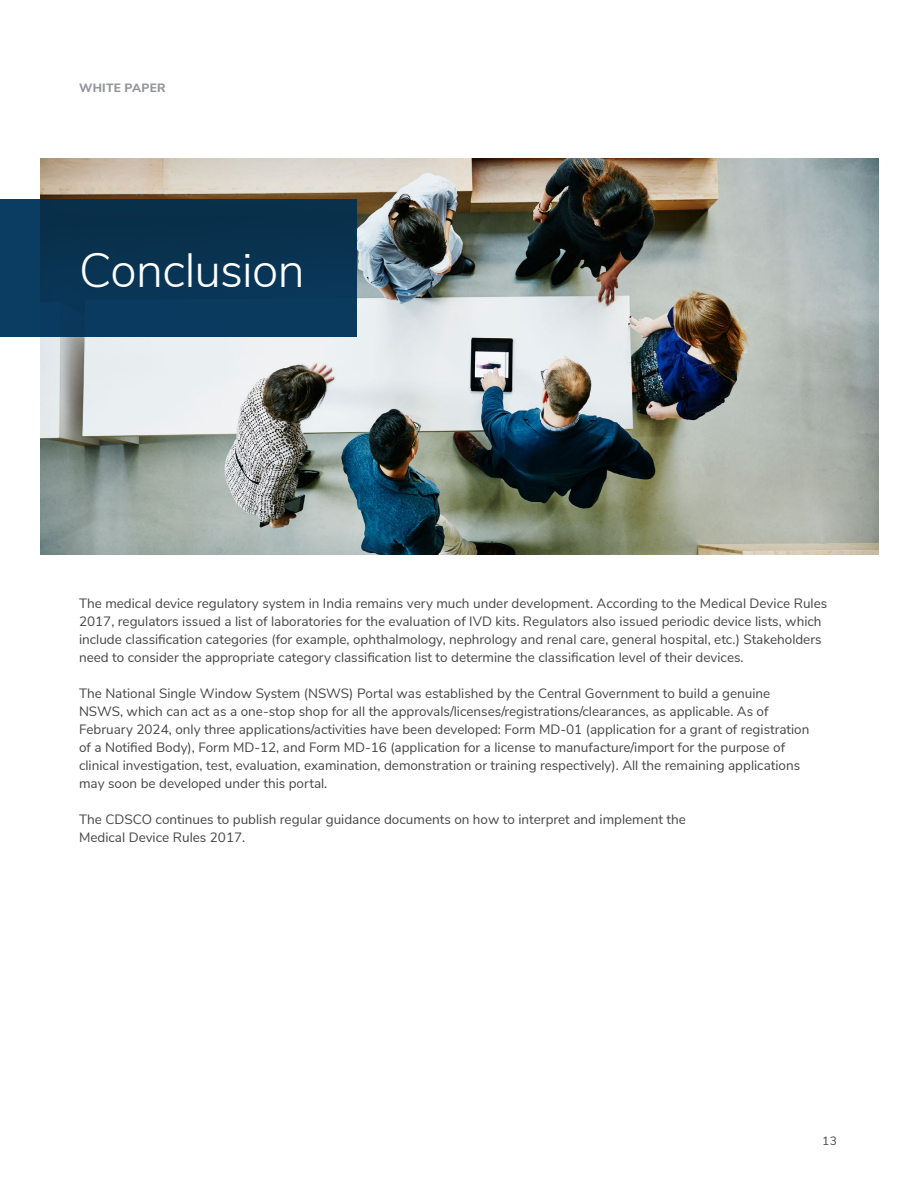
<style>
.page{position:relative;width:918px;height:1188px;background:#fff}
.page>*{position:absolute;margin:0;border:0;box-sizing:border-box;transform-origin:0 0}
.t1{font:300 48px "Nunito Sans";letter-spacing:-.015em;color:#fff}
.t2{font:13.5px/18px "Nunito Sans";color:#454545}
.t3{font:800 12px "Nunito Sans";letter-spacing:.025em;color:#939598}
.t4{font:12px "Nunito Sans";color:#454545}
</style>
<div class="page">
<img style="left:41px;top:158px;width:837px;height:396px">
<div style="left:0;top:199px;width:356px;height:138px;background:#093555"></div>
<p class="t3" style="left:79px;top:79px;width:88px">WHITE PAPER</p>
<h1 class="t1" style="left:79px;top:235px;width:227px">Conclusion</h1>
<p class="t2" style="left:79px;top:593px;width:750px">The medical device regulatory system in India remains very much under development. According to the Medical Device Rules 2017, regulators issued a list of laboratories for the evaluation of IVD kits. Regulators also issued periodic device lists, which include classification categories (for example, ophthalmology, nephrology and renal care, general hospital, etc.) Stakeholders need to consider the appropriate category classification list to determine the classification level of their devices.</p>
<p class="t2" style="left:79px;top:683px;width:732px">The National Single Window System (NSWS) Portal was established by the Central Government to build a genuine NSWS, which can act as a one-stop shop for all the approvals/licenses/registrations/clearances, as applicable. As of February 2024, only three applications/activities have been developed: Form MD-01 (application for a grant of registration of a Notified Body), Form MD-12, and Form MD-16 (application for a license to manufacture/import for the purpose of clinical investigation, test, evaluation, examination, demonstration or training respectively). All the remaining applications may soon be developed under this portal.</p>
<p class="t2" style="left:79px;top:809px;width:609px">The CDSCO continues to publish regular guidance documents on how to interpret and implement the<br>Medical Device Rules 2017.</p>
<p class="t4" style="left:822px;top:1133px;width:16px">13</p>
</div>
